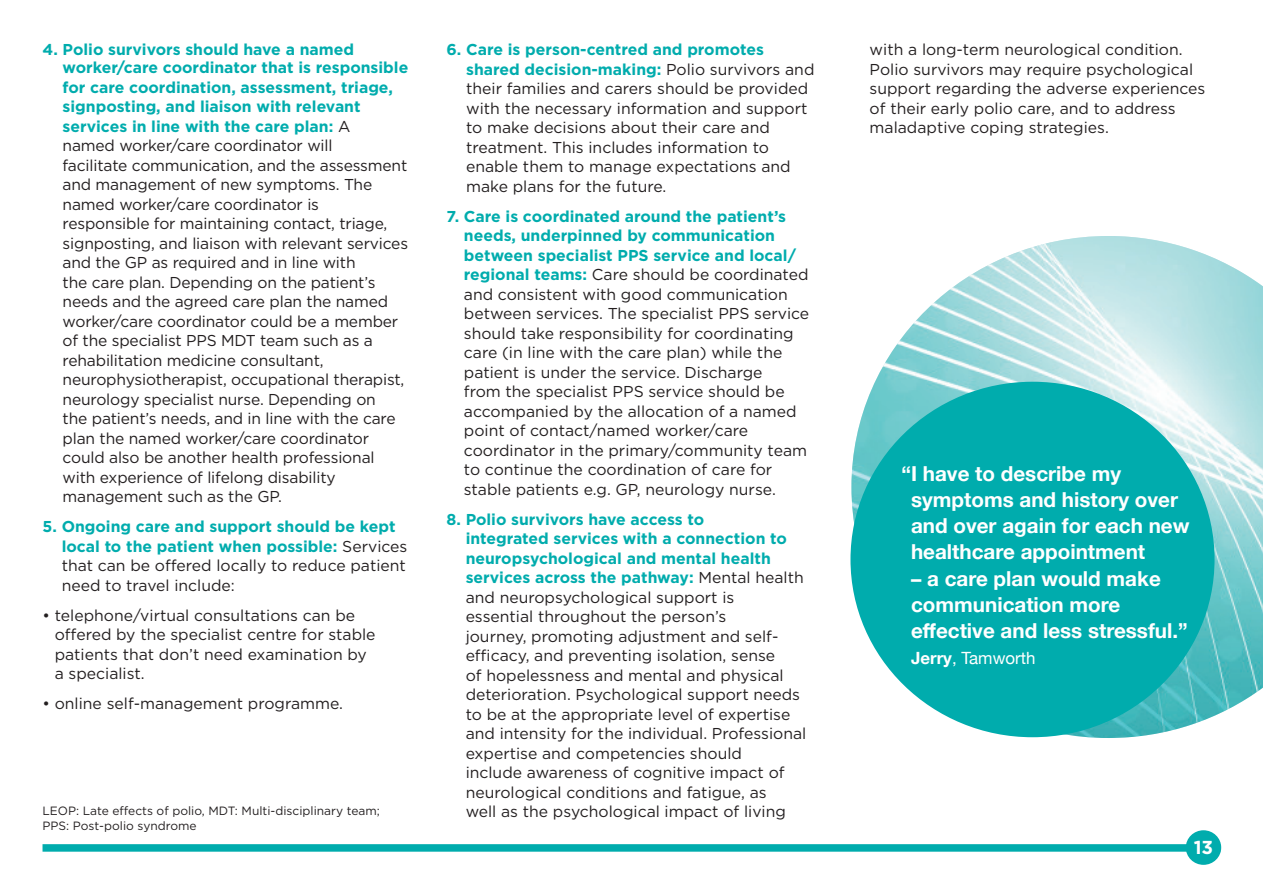
<style>
.page{position:relative;width:1263px;height:893px;background:#fff}
.page>*{position:absolute;margin:0;border:0;box-sizing:border-box;transform-origin:0 0}
.t1{font:700 20.7px/26.2px "Helvetica Neue";color:#fff}
.t2{font:700 18.75px "Gotham";color:#fff}
.t3{font:16.8px "Helvetica Neue";color:#fff}
.Heading_2{font:15.75px/19.5px "Gotham";color:#231f20}
.Heading_2-2{font:700 15.75px/18px "Gotham";color:#00acad}
.t4{font:12px/15px "Gotham";color:#231f20}
.s1{font-weight:700;color:#00acad}
.s2{font-weight:700}
</style>
<div class="page">
<div style="left:1186px;top:830px;width:35px;height:35px;background:#00acad;border-radius:50%"></div>
<div style="left:43px;top:844px;width:1177px;height:8px;background:#00acad"></div>
<img style="left:851px;top:236px;width:412px;height:502px">
<div style="left:850px;top:382px;width:364px;height:355px;background:#00acad;border-radius:50%"></div>
<p class="Heading_2-2" style="left:63px;top:40px;width:347px;text-indent:-20px">4. Polio survivors should have a named worker/care coordinator that is responsible</p>
<p class="Heading_2" style="left:63px;top:77px;width:347px"><span class="s1">for care coordination, assessment, triage, signposting, and liaison with relevant services in line with the care plan:</span> A<br>named worker/care coordinator will<br>facilitate communication, and the assessment and management of new symptoms. The named worker/care coordinator is responsible for maintaining contact, triage, signposting, and liaison with relevant services and the GP as required and in line with<br>the care plan. Depending on the patient’s needs and the agreed care plan the named worker/care coordinator could be a member of the specialist PPS MDT team such as a rehabilitation medicine consultant, neurophysiotherapist, occupational therapist, neurology specialist nurse. Depending on<br>the patient’s needs, and in line with the care plan the named worker/care coordinator could also be another health professional with experience of lifelong disability management such as the GP.</p>
<p class="Heading_2" style="left:62px;top:516px;width:347px;text-indent:-19px"><span class="s1">5. Ongoing care and support should be kept local to the patient when possible:</span> Services that can be offered locally to reduce patient need to travel include:</p>
<p class="Heading_2" style="left:55px;top:605px;width:322px;text-indent:-12px">• telephone/virtual consultations can be offered by the specialist centre for stable patients that don’t need examination by a specialist.</p>
<p class="Heading_2" style="left:43px;top:693px;width:302px">• online self-management programme.</p>
<p class="t4" style="left:43px;top:803px;width:339px">LEOP: Late effects of polio, MDT: Multi-disciplinary team;<br>PPS: Post-polio syndrome</p>
<p class="Heading_2" style="left:466px;top:39px;width:350px;text-indent:-20px"><span class="s1">6. Care is person-centred and promotes shared decision-making:</span> Polio survivors and their families and carers should be provided with the necessary information and support to make decisions about their care and treatment. This includes information to enable them to manage expectations and make plans for the future.</p>
<p class="Heading_2" style="left:464px;top:206px;width:347px;text-indent:-17px"><span class="s1">7. Care is coordinated around the patient’s needs, underpinned by communication between specialist PPS service and local/ regional teams:</span> Care should be coordinated and consistent with good communication between services. The specialist PPS service should take responsibility for coordinating care (in line with the care plan) while the patient is under the service. Discharge<br>from the specialist PPS service should be accompanied by the allocation of a named point of contact/named worker/care coordinator in the primary/community team to continue the coordination of care for stable patients e.g. GP, neurology nurse.</p>
<p class="Heading_2" style="left:466px;top:509px;width:342px;text-indent:-19px"><span class="s1">8. Polio survivors have access to<br>integrated services with a connection to neuropsychological and mental health services across the pathway:</span> Mental health and neuropsychological support is<br>essential throughout the person’s<br>journey, promoting adjustment and self&shy;efficacy, and preventing isolation, sense<br>of hopelessness and mental and physical deterioration. Psychological support needs to be at the appropriate level of expertise and intensity for the individual. Professional expertise and competencies should<br>include awareness of cognitive impact of neurological conditions and fatigue, as<br>well as the psychological impact of living</p>
<p class="Heading_2" style="left:870px;top:39px;width:337px">with a long-term neurological condition.<br>Polio survivors may require psychological support regarding the adverse experiences of their early polio care, and to address maladaptive coping strategies.</p>
<p class="t1" style="left:911px;top:461px;width:280px;text-indent:-10px">“I have to describe my symptoms and history over and over again for each new healthcare appointment</p>
<p class="t1" style="left:911px;top:566px;width:278px">– a care plan would make communication more effective and less stressful.”</p>
<p class="t3" style="left:911px;top:646px;width:126px"><span class="s2">Jerry</span>, Tamworth</p>
<p class="t2" style="left:1194px;top:834px;width:21px">13</p>
</div>
